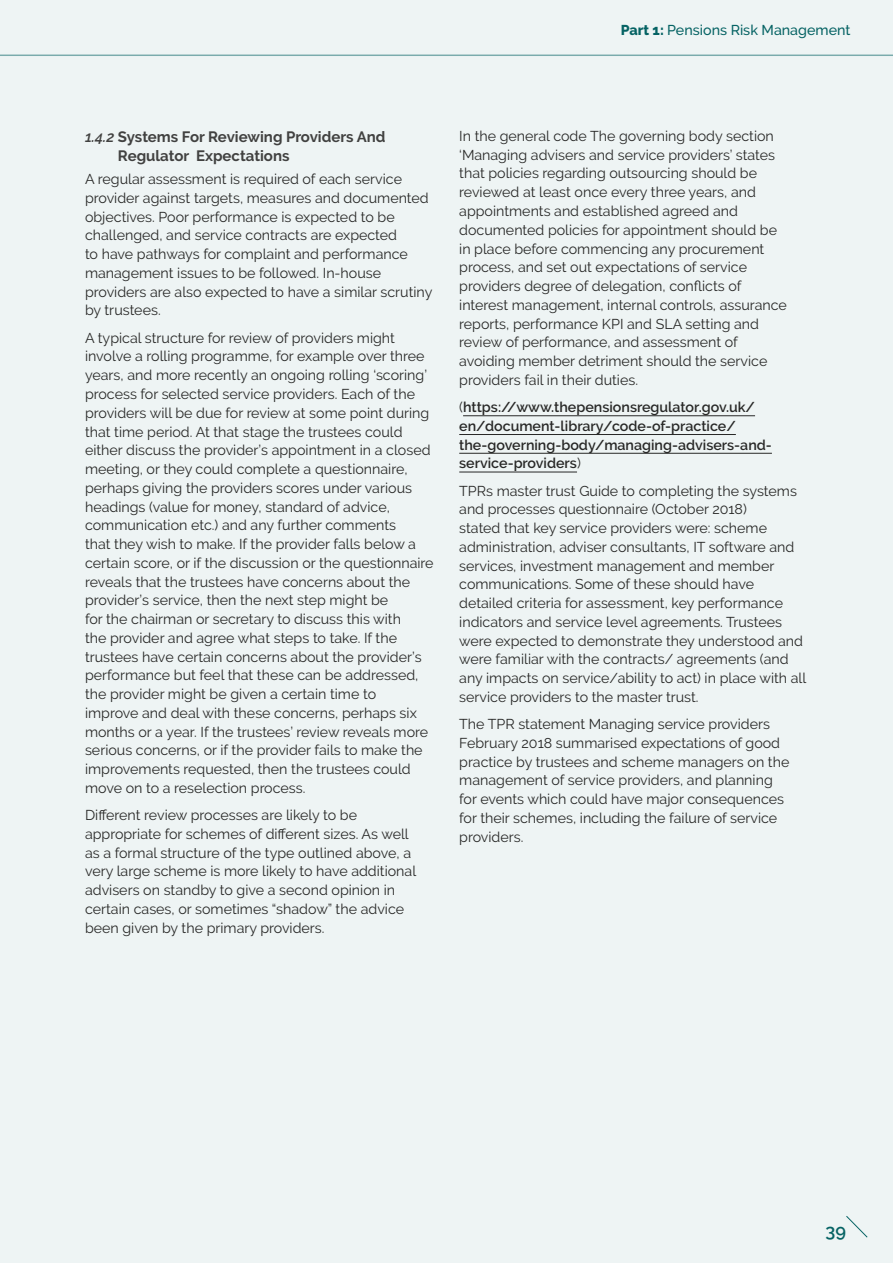
<style>
.page{position:relative;width:893px;height:1263px;background:#eef4f4}
.page>*{position:absolute;margin:0;border:0;box-sizing:border-box;transform-origin:0 0}
.t1{font:600 18px "Raleway";color:#066364}
.t2{font:700 15px/19.5px "Raleway";color:#414140}
.t3{font:14.25px/18.8px "Raleway";color:#282827}
.t4{font:600 14.25px/18.8px "Raleway";color:#282827}
.t5{font:500 14.25px "Raleway";color:#066364}
.s1{font-weight:800}
.s2{font-weight:600;font-style:italic}
.s3{font-weight:400}
</style>
<div class="page">
<hr style="left:0;top:55px;width:893px;height:1px;background:#066364">
<hr style="left:463px;top:415px;width:292px;height:1px;background:#282827">
<hr style="left:459px;top:434px;width:277px;height:1px;background:#282827">
<hr style="left:459px;top:453px;width:313px;height:1px;background:#282827">
<hr style="left:459px;top:472px;width:118px;height:1px;background:#282827">
<svg style="left:846px;top:1216px;width:22px;height:22px"></svg>
<p class="t5" style="left:621px;top:21px;width:231px"><span class="s1">Part 1:</span> Pensions Risk Management</p>
<p class="t2" style="left:118px;top:127px;width:269px;text-indent:-33px"><span class="s2">1.4.2</span> Systems For Reviewing Providers And<br>Regulator Expectations</p>
<p class="t3" style="left:85px;top:170px;width:349px">A regular assessment is required of each service provider against targets, measures and documented objectives. Poor performance is expected to be challenged, and service contracts are expected<br>to have pathways for complaint and performance management issues to be followed. In-house providers are also expected to have a similar scrutiny by trustees.</p>
<p class="t3" style="left:85px;top:328px;width:350px">A typical structure for review of providers might involve a rolling programme, for example over three years, and more recently an ongoing rolling ‘scoring’ process for selected service providers. Each of the providers will be due for review at some point during that time period. At that stage the trustees could either discuss the provider’s appointment in a closed meeting, or they could complete a questionnaire, perhaps giving the providers scores under various headings (value for money, standard of advice, communication etc.) and any further comments<br>that they wish to make. If the provider falls below a certain score, or if the discussion or the questionnaire reveals that the trustees have concerns about the provider’s service, then the next step might be<br>for the chairman or secretary to discuss this with<br>the provider and agree what steps to take. If the trustees have certain concerns about the provider’s performance but feel that these can be addressed, the provider might be given a certain time to<br>improve and deal with these concerns, perhaps six months or a year. If the trustees’ review reveals more serious concerns, or if the provider fails to make the improvements requested, then the trustees could move on to a reselection process.</p>
<p class="t3" style="left:85px;top:806px;width:333px">Different review processes are likely to be appropriate for schemes of different sizes. As well as a formal structure of the type outlined above, a very large scheme is more likely to have additional advisers on standby to give a second opinion in certain cases, or sometimes “shadow” the advice been given by the primary providers.</p>
<p class="t3" style="left:459px;top:127px;width:329px">In the general code The governing body section ‘Managing advisers and service providers’ states that policies regarding outsourcing should be reviewed at least once every three years, and appointments and established agreed and documented policies for appointment should be in place before commencing any procurement process, and set out expectations of service providers degree of delegation, conflicts of interest management, internal controls, assurance reports, performance KPI and SLA setting and review of performance, and assessment of avoiding member detriment should the service providers fail in their duties.</p>
<p class="t4" style="left:459px;top:398px;width:314px"><span class="s3">(</span>https://www.thepensionsregulator.gov.uk/ en/document-library/code-of-practice/ the-governing-body/managing-advisers-and&shy;service-providers<span class="s3">)</span></p>
<p class="t3" style="left:459px;top:481px;width:349px">TPRs master trust Guide to completing the systems and processes questionnaire (October 2018)<br>stated that key service providers were: scheme administration, adviser consultants, IT software and services, investment management and member communications. Some of these should have detailed criteria for assessment, key performance indicators and service level agreements. Trustees were expected to demonstrate they understood and were familiar with the contracts/ agreements (and any impacts on service/ability to act) in place with all service providers to the master trust.</p>
<p class="t3" style="left:459px;top:715px;width:332px">The TPR statement Managing service providers February 2018 summarised expectations of good practice by trustees and scheme managers on the management of service providers, and planning for events which could have major consequences for their schemes, including the failure of service providers.</p>
<p class="t1" style="left:825px;top:1221px;width:22px">39</p>
</div>
